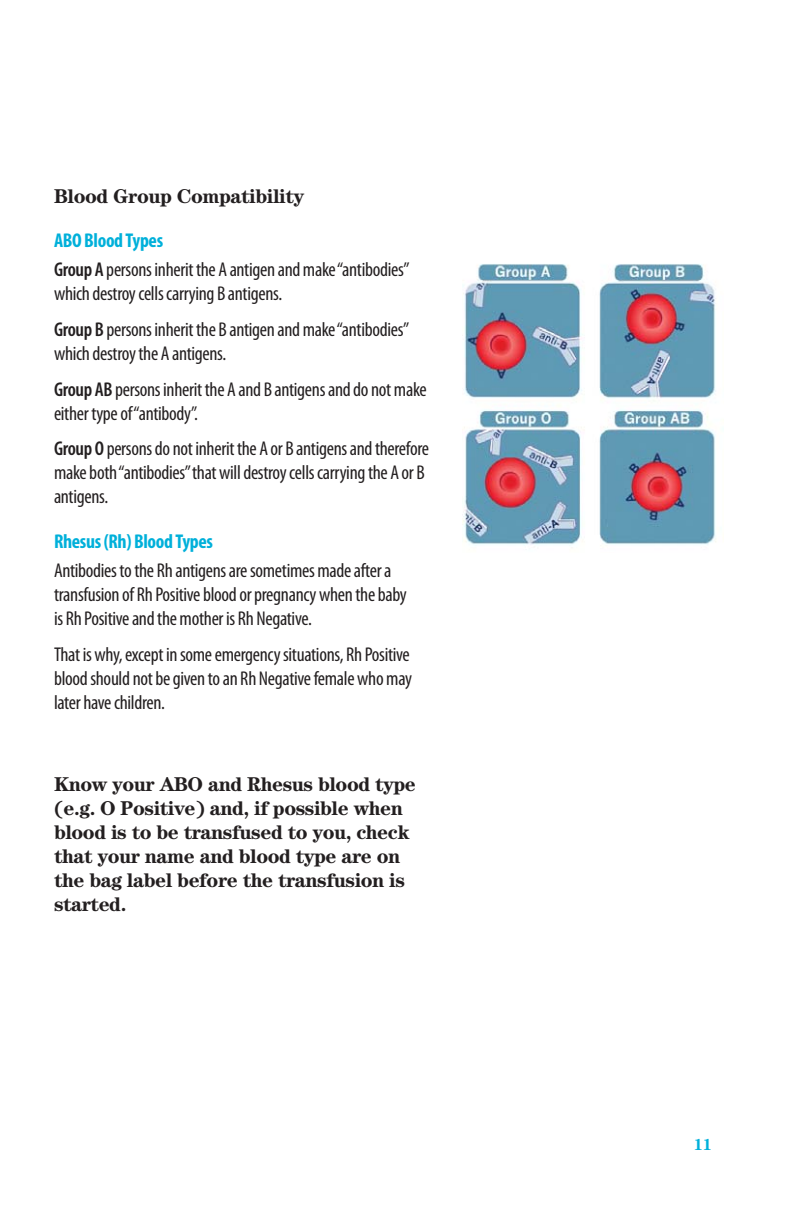
<style>
.page{position:relative;width:792px;height:1224px;background:#fff}
.page>*{position:absolute;margin:0;border:0;box-sizing:border-box;transform-origin:0 0}
.t1{font:condensed 20px/24px "Myriad Pro";letter-spacing:-.015em;color:#231f20}
.t2{font:700 20px/24px "Century";letter-spacing:-.025em;color:#231f20}
.t3{font:700 condensed 20px "Myriad Pro";letter-spacing:-.015em;color:#00b0da}
.t4{font:700 16px "Century";color:#00b0da}
.s1{font-weight:700;color:#00b0da}
.s2{font-weight:600}
</style>
<div class="page">
<img style="left:463px;top:264px;width:253px;height:282px">
<p class="t2" style="left:54px;top:186px;width:252px">Blood Group Compatibility</p>
<p class="t1" style="left:54px;top:227px;width:357px;line-height:29.8px"><span class="s1">ABO Blood Types<br></span><span class="s2">Group A</span> persons inherit the A antigen and make “antibodies”</p>
<p class="t1" style="left:54px;top:278px;width:357px;line-height:35.6px">which destroy cells carrying B antigens.<br><span class="s2">Group B</span> persons inherit the B antigen and make “antibodies”</p>
<p class="t1" style="left:54px;top:337px;width:374px;line-height:35.6px">which destroy the A antigens.<br><span class="s2">Group AB</span> persons inherit the A and B antigens and do not make</p>
<p class="t1" style="left:54px;top:397px;width:377px;line-height:35.6px">either type of “antibody”.<br><span class="s2">Group O</span> persons do not inherit the A or B antigens and therefore</p>
<p class="t1" style="left:54px;top:462px;width:372px">make both “antibodies” that will destroy cells carrying the A or B antigens.</p>
<p class="t3" style="left:54px;top:534px;width:161px">Rhesus (Rh) Blood Types</p>
<p class="t1" style="left:54px;top:560px;width:354px">Antibodies to the Rh antigens are sometimes made after a transfusion of Rh Positive blood or pregnancy when the baby is Rh Positive and the mother is Rh Negative.</p>
<p class="t1" style="left:54px;top:644px;width:360px;text-align:justify">That is why, except in some emergency situations, Rh Positive blood should not be given to an Rh Negative female who may later have children.</p>
<p class="t2" style="left:54px;top:774px;width:363px">Know your ABO and Rhesus blood type (e.g. O Positive) and, if possible when blood is to be transfused to you, check that your name and blood type are on the bag label before the transfusion is started.</p>
<p class="t4" style="left:694px;top:1139px;width:20px">11</p>
</div>
